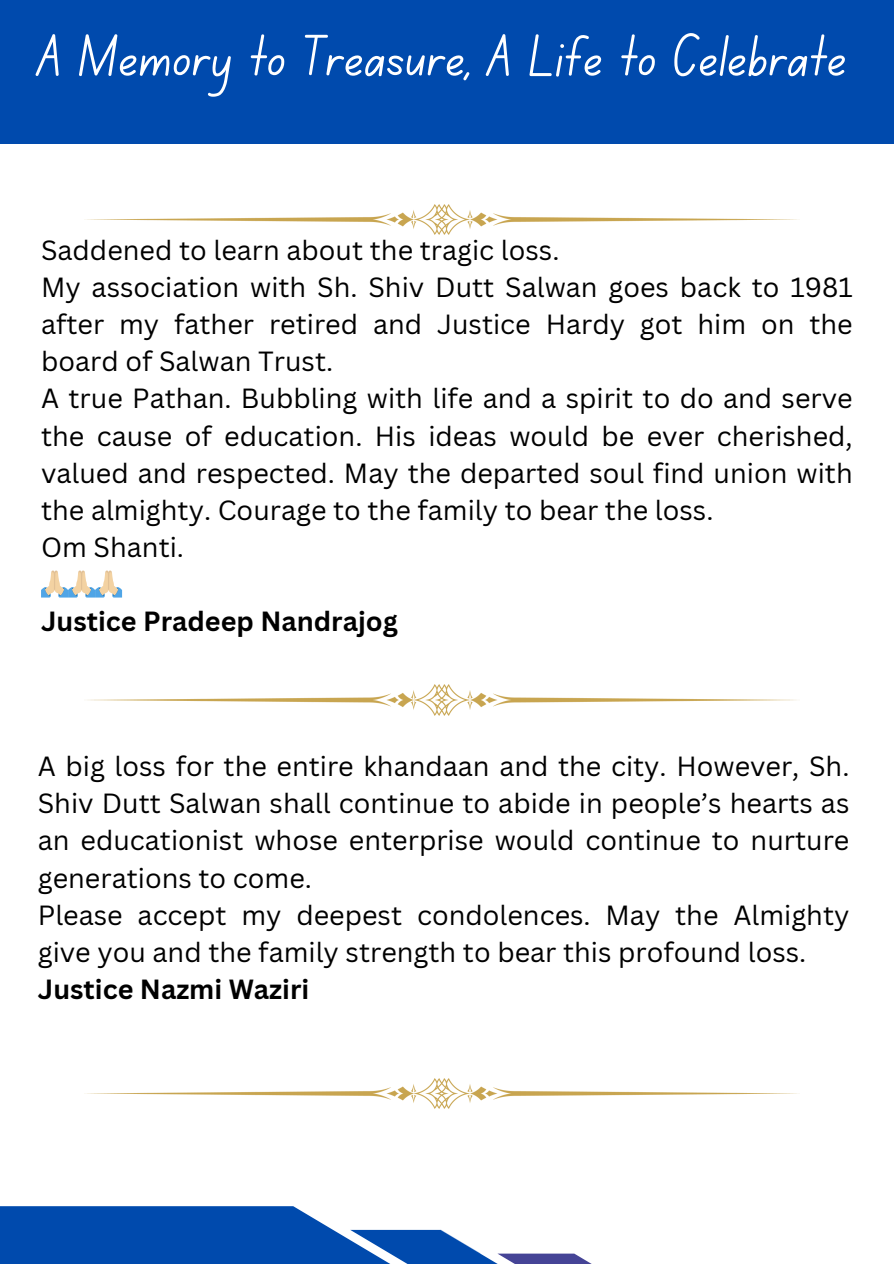
<style>
.page{position:relative;width:894px;height:1264px;background:#fff}
.page>*{position:absolute;margin:0;border:0;box-sizing:border-box;transform-origin:0 0}
.t1{font:59.55px "Canva School Font";color:#fff}
.t2{font:27px/37.2px "Canva Sans";color:#000;text-align:justify}
.t3{font:700 27px "Canva Sans";color:#000}
</style>
<div class="page">
<div style="left:0;top:0;width:893px;height:144px;background:#004aad"></div>
<svg style="left:0;top:1206px;width:590px;height:57px"></svg>
<img style="left:87px;top:684px;width:709px;height:31px">
<img style="left:85px;top:1078px;width:714px;height:30px">
<img style="left:85px;top:204px;width:714px;height:30px">
<h1 class="t1" style="left:38px;top:30px;width:810px">A Memory to Treasure, A Life to Celebrate</h1>
<p class="t2" style="left:41px;top:231px;width:520px">Saddened to learn about the tragic loss.</p>
<p class="t2" style="left:41px;top:268px;width:813px">My association with Sh. Shiv Dutt Salwan goes back to 1981 after my father retired and Justice Hardy got him on the board of Salwan Trust.</p>
<p class="t2" style="left:41px;top:379px;width:813px">A true Pathan. Bubbling with life and a spirit to do and serve the cause of education. His ideas would be ever cherished, valued and respected. May the departed soul find union with the almighty. Courage to the family to bear the loss.</p>
<p class="t2" style="left:41px;top:528px;width:144px">Om Shanti.</p>
<p class="t3" style="left:41px;top:602px;width:358px">Justice Pradeep Nandrajog</p>
<p class="t2" style="left:38px;top:747px;width:813px">A big loss for the entire khandaan and the city. However, Sh.<br>Shiv Dutt Salwan shall continue to abide in people’s hearts as an educationist whose enterprise would continue to nurture generations to come.</p>
<p class="t2" style="left:38px;top:895px;width:813px">Please accept my deepest condolences. May the Almighty give you and the family strength to bear this profound loss.</p>
<p class="t3" style="left:38px;top:970px;width:273px">Justice Nazmi Waziri</p>
</div>
